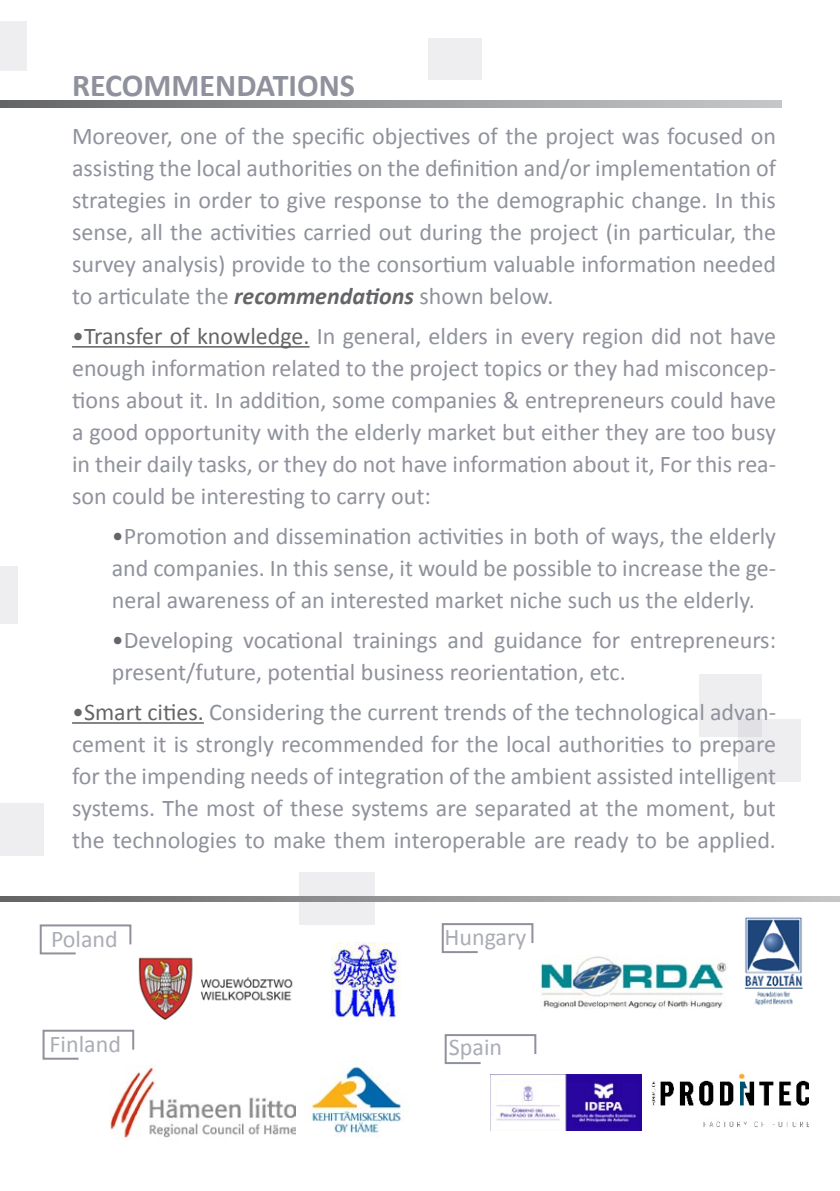
<style>
.page{position:relative;width:840px;height:1191px;background:#fff}
.page>*{position:absolute;margin:0;border:0;box-sizing:border-box;transform-origin:0 0}
.t1{font:700 32px "Calibri";color:#8f929c}
.t2{font:24px/32px "Calibri";color:#8f929c;text-align:justify}
.t3{font:24px "Calibri";color:#aaadb5}
.s1{font-weight:700;font-style:italic;color:#646567}
.s2{color:#646567}
</style>
<div class="page">
<div style="left:298px;top:872px;width:76px;height:53px;background:#eeeef0"></div>
<div style="left:0;top:21px;width:27px;height:50px;background:#eeeef0"></div>
<div style="left:428px;top:38px;width:53px;height:42px;background:#eeeef0"></div>
<div style="left:737px;top:719px;width:63px;height:63px;background:#eeeef0"></div>
<div style="left:0;top:566px;width:18px;height:58px;background:#eeeef0"></div>
<div style="left:698px;top:674px;width:63px;height:63px;background:linear-gradient(to right,#efeff1,#eaeaed)"></div>
<div style="left:0;top:803px;width:44px;height:53px;background:#eeeef0"></div>
<svg style="left:441px;top:923px;width:93px;height:31px"></svg>
<svg style="left:444px;top:1034px;width:93px;height:30px"></svg>
<svg style="left:42px;top:1029px;width:93px;height:31px"></svg>
<svg style="left:39px;top:924px;width:93px;height:31px"></svg>
<img style="left:138px;top:957px;width:155px;height:63px">
<img style="left:490px;top:1074px;width:151px;height:56px">
<img style="left:651px;top:1073px;width:156px;height:55px">
<img style="left:331px;top:942px;width:69px;height:76px">
<img style="left:110px;top:1065px;width:185px;height:74px">
<img style="left:540px;top:955px;width:186px;height:54px">
<img style="left:311px;top:1066px;width:94px;height:71px">
<img style="left:744px;top:917px;width:59px;height:88px">
<svg style="left:0;top:896px;width:839px;height:5px;background:#959698"></svg>
<hr style="left:72px;top:346px;width:237px;height:2px;background:#646567">
<hr style="left:72px;top:722px;width:132px;height:2px;background:#646567">
<svg style="left:0;top:101px;width:781px;height:7px;background:#969899"></svg>
<p class="t1" style="left:72px;top:66px;width:284px">RECOMMENDATIONS</p>
<p class="t2" style="left:72px;top:119px;width:705px">Moreover, one of the specific objectives of the project was focused on assisting the local authorities on the definition and/or implementation of strategies in order to give response to the demographic change. In this sense, all the activities carried out during the project (in particular, the survey analysis) provide to the consortium valuable information needed to articulate the <span class="s1">recommendations</span> shown below.</p>
<p class="t2" style="left:72px;top:319px;width:705px"><span class="s2">•Transfer of knowledge.</span> In general, elders in every region did not have enough information related to the project topics or they had misconcep&shy;tions about it. In addition, some companies &amp; entrepreneurs could have a good opportunity with the elderly market but either they are too busy in their daily tasks, or they do not have information about it, For this rea&shy;son could be interesting to carry out:</p>
<p class="t2" style="left:112px;top:519px;width:665px"><span class="s2">•</span>Promotion and dissemination activities in both of ways, the elderly and companies. In this sense, it would be possible to increase the ge&shy;neral awareness of an interested market niche such us the elderly.</p>
<p class="t2" style="left:112px;top:623px;width:665px"><span class="s2">•</span>Developing vocational trainings and guidance for entrepreneurs: present/future, potential business reorientation, etc.</p>
<p class="t2" style="left:72px;top:695px;width:705px"><span class="s2">•Smart cities.</span> Considering the current trends of the technological advan&shy;cement it is strongly recommended for the local authorities to prepare for the impending needs of integration of the ambient assisted intelligent systems. The most of these systems are separated at the moment, but the technologies to make them interoperable are ready to be applied.</p>
<p class="t3" style="left:51px;top:924px;width:68px">Poland</p>
<p class="t3" style="left:444px;top:922px;width:83px">Hungary</p>
<p class="t3" style="left:50px;top:1029px;width:73px">Finland</p>
<p class="t3" style="left:448px;top:1032px;width:55px">Spain</p>
</div>
